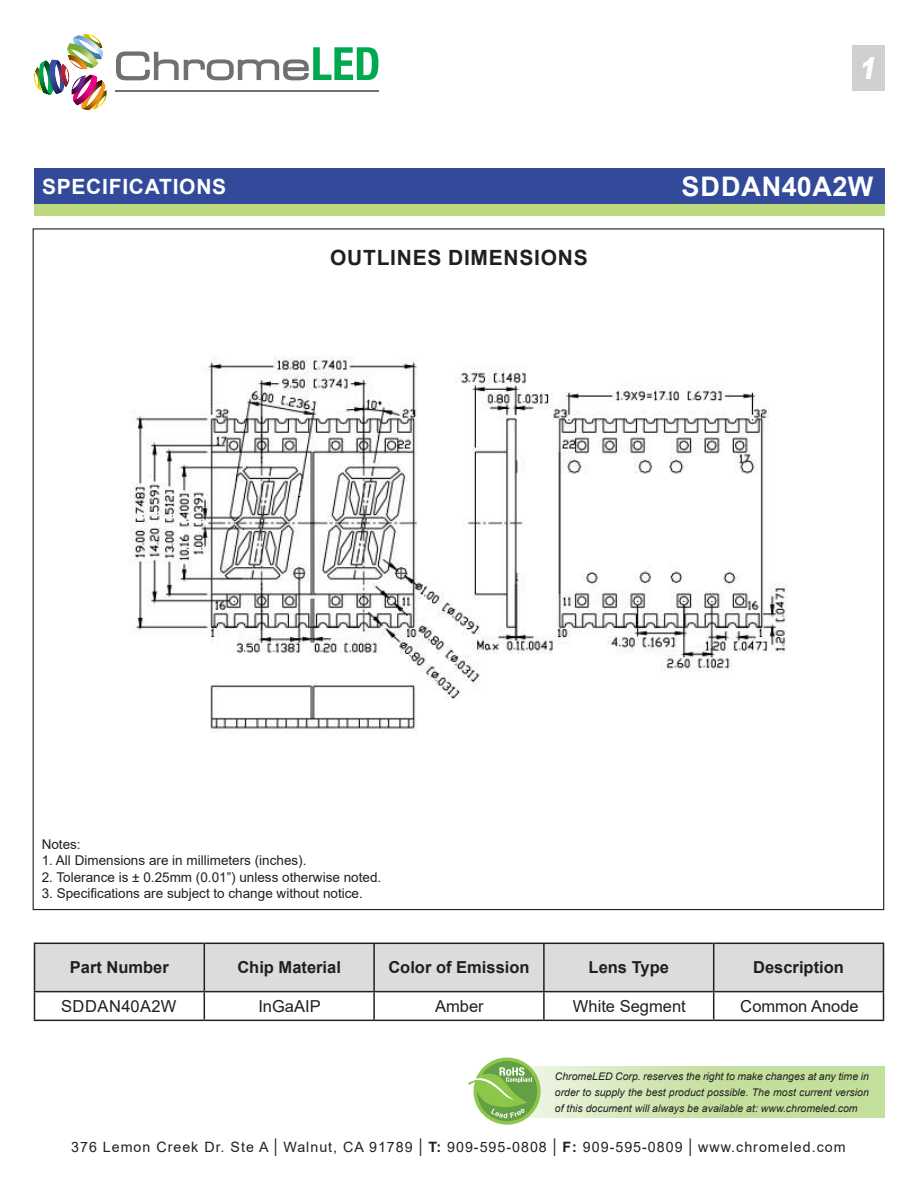
<style>
.page{position:relative;width:918px;height:1188px;background:#fff}
.page>*{position:absolute;margin:0;border:0;box-sizing:border-box;transform-origin:0 0}
.t1{font:italic 900 30px "Arial";color:#fff;scale:.8 1}
.t2{font:700 27px "Arial";letter-spacing:.02em;color:#fff}
.t3{font:700 21px "Arial";letter-spacing:.035em;color:#221f1f}
.t4{font:700 21px "Arial";letter-spacing:.035em;color:#fff}
.t5{font:700 16.5px "Arial";color:#221f1f}
.t6{font:16.5px "Arial";color:#221f1f}
.t7{font:16.5px "Arial";letter-spacing:.02em;color:#221f1f}
.t8{font:16.5px "Arial";color:#000}
.t9{font:14.25px "Arial";letter-spacing:.07em;color:#221f1f}
.t10{font:13.5px "Arial";color:#221f1f}
.t11{font:italic 10.5px/15.8px "Arial";color:#221f1f;text-align:justify}
.s1{font-size:18.6px}
.s2{font-weight:700}
</style>
<div class="page">
<img style="left:73px;top:75px;width:25px;height:31px">
<img style="left:71px;top:75px;width:15px;height:20px">
<img style="left:82px;top:80px;width:24px;height:30px">
<img style="left:39px;top:60px;width:23px;height:35px">
<img style="left:60px;top:63px;width:9px;height:25px">
<img style="left:34px;top:69px;width:5px;height:20px">
<img style="left:67px;top:43px;width:31px;height:25px">
<img style="left:68px;top:55px;width:20px;height:14px">
<img style="left:73px;top:35px;width:30px;height:24px">
<img style="left:85px;top:34px;width:17px;height:12px">
<hr style="left:115px;top:90px;width:263px;height:2px;background:#707073">
<svg style="left:116px;top:47px;width:262px;height:33px"></svg>
<svg style="left:473px;top:1058px;width:68px;height:67px"></svg>
<div style="left:477px;top:1061px;width:60px;height:60px;background:#639f44;border-radius:50%"></div>
<svg style="left:469px;top:1067px;width:64px;height:51px"></svg>
<div style="left:34px;top:168px;width:850px;height:37px;background:#334a9a"></div>
<div style="left:34px;top:204px;width:850px;height:12px;background:#bcd97d"></div>
<svg style="left:34px;top:943px;width:850px;height:77px"></svg>
<hr style="left:34px;top:1020px;width:170px;height:1px;background:#221f1f">
<hr style="left:204px;top:1020px;width:170px;height:1px;background:#221f1f">
<hr style="left:374px;top:1020px;width:170px;height:1px;background:#221f1f">
<hr style="left:544px;top:1020px;width:170px;height:1px;background:#221f1f">
<hr style="left:714px;top:1020px;width:170px;height:1px;background:#221f1f">
<div style="left:852px;top:45px;width:32px;height:46px;background:#d0d0d2"></div>
<img style="left:129px;top:356px;width:658px;height:376px">
<h3 class="t4" style="left:42px;top:178px;width:186px">SPECIFICATIONS</h3>
<h3 class="t3" style="left:330px;top:250px;width:259px">OUTLINES DIMENSIONS</h3>
<h1 class="t1" style="left:859px;top:51px;width:26px">1</h1>
<h2 class="t2" style="left:682px;top:176px;width:193px">SDDAN40A2W</h2>
<p class="t10" style="left:42px;top:839px;width:41px">Notes:</p>
<p class="t10" style="left:42px;top:856px;width:266px">1. All Dimensions are in millimeters (inches).</p>
<p class="t10" style="left:42px;top:872px;width:341px">2. Tolerance is ± 0.25mm (0.01”) unless otherwise noted.</p>
<p class="t10" style="left:42px;top:888px;width:323px">3. Specifications are subject to change without notice.</p>
<h3 class="t8" style="left:196px;top:841px;width:11px">≤</h3>
<h3 class="t5" style="left:70px;top:961px;width:101px">Part Number</h3>
<h3 class="t5" style="left:237px;top:961px;width:105px">Chip Material</h3>
<h3 class="t5" style="left:388px;top:961px;width:143px">Color of Emission</h3>
<h3 class="t5" style="left:589px;top:961px;width:82px">Lens Type</h3>
<h3 class="t5" style="left:753px;top:961px;width:92px">Description</h3>
<h3 class="t7" style="left:61px;top:1000px;width:117px">SDDAN40A2W</h3>
<h3 class="t6" style="left:258px;top:1000px;width:64px">InGaAIP</h3>
<h3 class="t6" style="left:435px;top:1000px;width:50px">Amber</h3>
<h3 class="t6" style="left:573px;top:1000px;width:114px">White Segment</h3>
<h3 class="t6" style="left:740px;top:1000px;width:120px">Common Anode</h3>
<p class="t11" style="left:555px;top:1070px;width:316px">ChromeLED Corp. reserves the right to make changes at any time in order to supply the best product possible. The most current version of this document will always be available at: www.chromeled.com</p>
<h3 class="t9" style="left:71px;top:1142px;width:776px">376 Lemon Creek Dr. Ste A <span class="s1">|</span> Walnut, CA 91789 <span class="s1">|</span> <span class="s2">T:</span> 909-595-0808 <span class="s1">|</span> <span class="s2">F:</span> 909-595-0809 <span class="s1">|</span> www.chromeled.com</h3>
</div>
